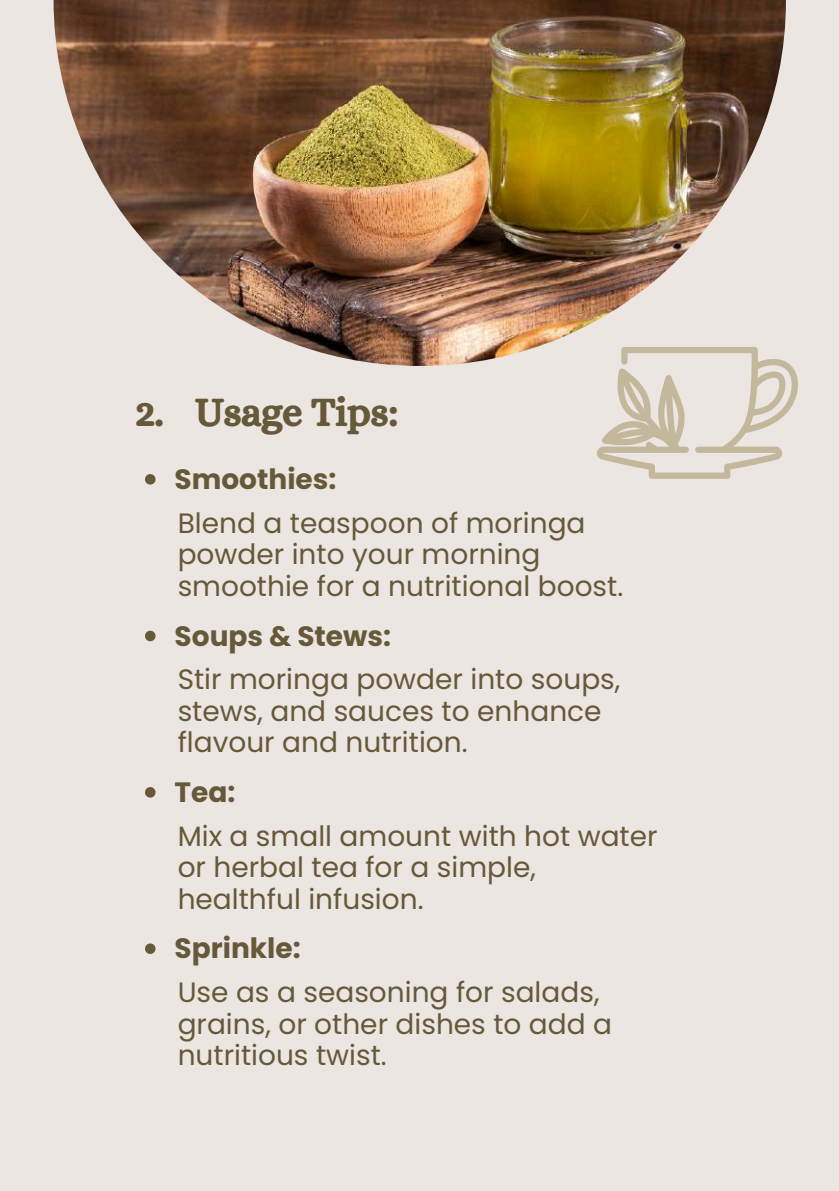
<style>
.page{position:relative;width:839px;height:1191px;background:#fff}
.page>*{position:absolute;margin:0;border:0;box-sizing:border-box;transform-origin:0 0}
.t1{font:40px "CA Generated";color:#66593a}
.t2{font:28px/31.6px "Poppins";color:#66593a}
.t3{font:700 28px "Poppins";color:#66593a}
</style>
<div class="page">
<div style="left:0;top:0;width:838px;height:1191px;background:#ebe6e1"></div>
<img style="left:54px;top:0;width:732px;height:366px">
<svg style="left:597px;top:347px;width:201px;height:132px"></svg>
<svg style="left:145px;top:474px;width:10px;height:11px"></svg>
<svg style="left:145px;top:631px;width:10px;height:10px"></svg>
<svg style="left:145px;top:787px;width:10px;height:11px"></svg>
<svg style="left:145px;top:943px;width:10px;height:11px"></svg>
<h1 class="t1" style="left:135px;top:388px;width:264px">2. Usage Tips:</h1>
<p class="t3" style="left:175px;top:460px;width:163px">Smoothies:</p>
<p class="t2" style="left:178px;top:507px;width:447px">Blend a teaspoon of moringa powder into your morning smoothie for a nutritional boost.</p>
<p class="t3" style="left:175px;top:616px;width:218px">Soups &amp; Stews:</p>
<p class="t2" style="left:178px;top:664px;width:444px">Stir moringa powder into soups, stews, and sauces to enhance flavour and nutrition.</p>
<p class="t3" style="left:175px;top:773px;width:62px">Tea:</p>
<p class="t2" style="left:178px;top:820px;width:481px">Mix a small amount with hot water or herbal tea for a simple, healthful infusion.</p>
<p class="t3" style="left:175px;top:929px;width:128px">Sprinkle:</p>
<p class="t2" style="left:178px;top:977px;width:436px">Use as a seasoning for salads, grains, or other dishes to add a nutritious twist.</p>
</div>
